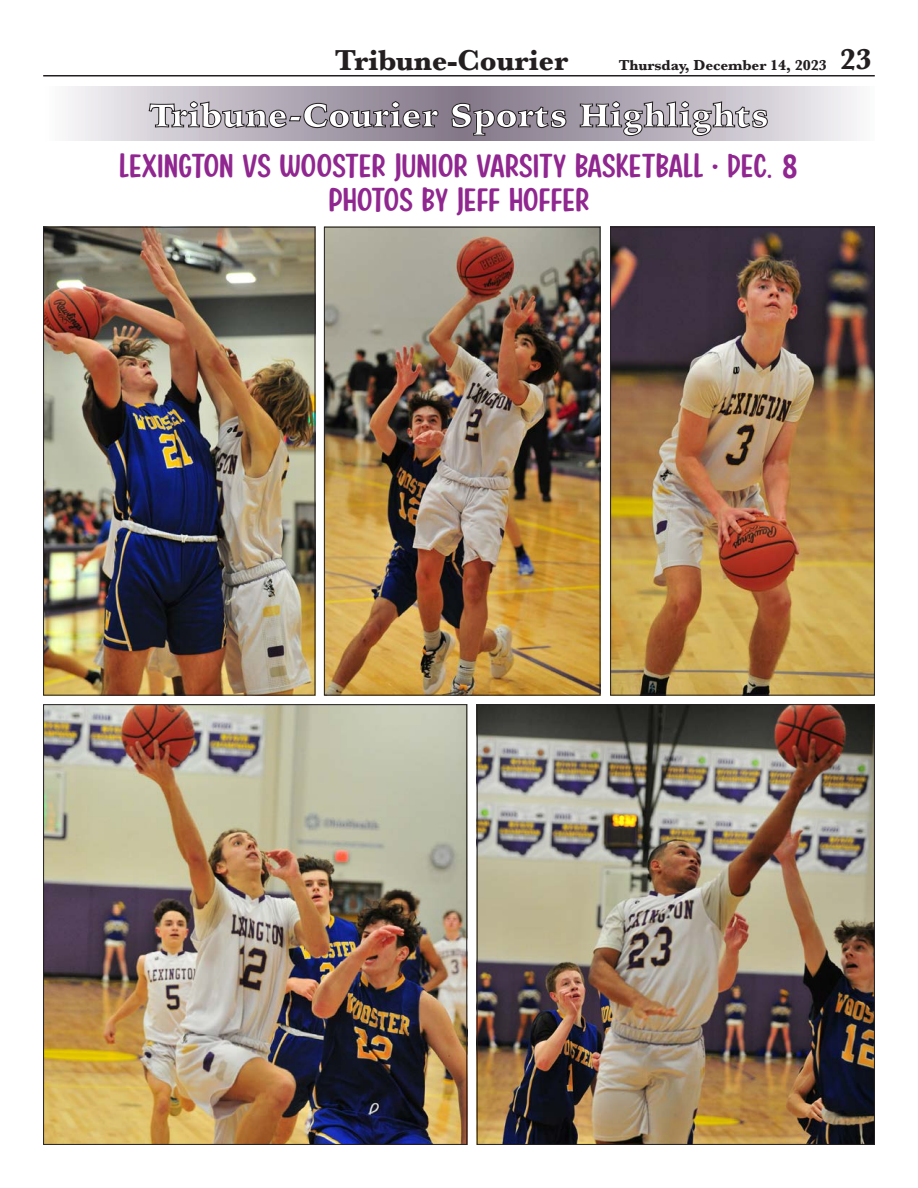
<style>
.page{position:relative;width:918px;height:1188px;background:#fff}
.page>*{position:absolute;margin:0;border:0;box-sizing:border-box;transform-origin:0 0}
.t1{font:36px/34.5px "Pottery Wheel";letter-spacing:.02em;color:#90268f;text-align:center;scale:1.07 1}
.t2{font:900 33px "Iowan Old Style";letter-spacing:.01em;color:#fff}
.t3{font:700 30px "Baskerville";letter-spacing:-.005em;color:#231f20}
.t4{font:700 15px "Baskerville";letter-spacing:-.005em;color:#231f20}
.s1{font-size:30px}
.s2{font-family:"PT Sans";font-weight:700;font-stretch:condensed;font-size:33px}
</style>
<div class="page">
<hr style="left:43px;top:75px;width:832px;height:1px;background:#231f20">
<svg style="left:68px;top:86px;width:789px;height:54px;background:#c2bcc5"></svg>
<svg style="left:149px;top:101px;width:289px;height:27px;background:#968f9a"></svg>
<svg style="left:451px;top:99px;width:115px;height:37px;background:#7f7683"></svg>
<svg style="left:580px;top:99px;width:188px;height:37px;background:#a29ca5"></svg>
<img style="left:45px;top:706px;width:420px;height:437px">
<img style="left:479px;top:706px;width:394px;height:437px">
<img style="left:45px;top:229px;width:268px;height:465px">
<div style="left:43px;top:227px;width:272px;height:469px;border:1px solid #231f20"></div>
<img style="left:326px;top:229px;width:272px;height:465px">
<div style="left:324px;top:227px;width:276px;height:469px;border:1px solid #231f20"></div>
<img style="left:612px;top:229px;width:261px;height:465px">
<div style="left:610px;top:227px;width:265px;height:469px;border:1px solid #231f20"></div>
<p class="t3" style="left:335px;top:39px;width:235px">Tribune-Courier</p>
<p class="t4" style="left:619px;top:55px;width:255px">Thursday, December 14, 2023 <span class="s1">23</span></p>
<p class="t2" style="left:149px;top:93px;width:621px">Tribune-Courier Sports Highlights</p>
<p class="t1" style="left:120px;top:147px;width:636px">LEXINGTON VS WOOSTER JUNIOR VARSITY BASKETBALL • DEC. <span class="s2">8<br></span>PHOTOS BY JEFF HOFFER</p>
</div>
